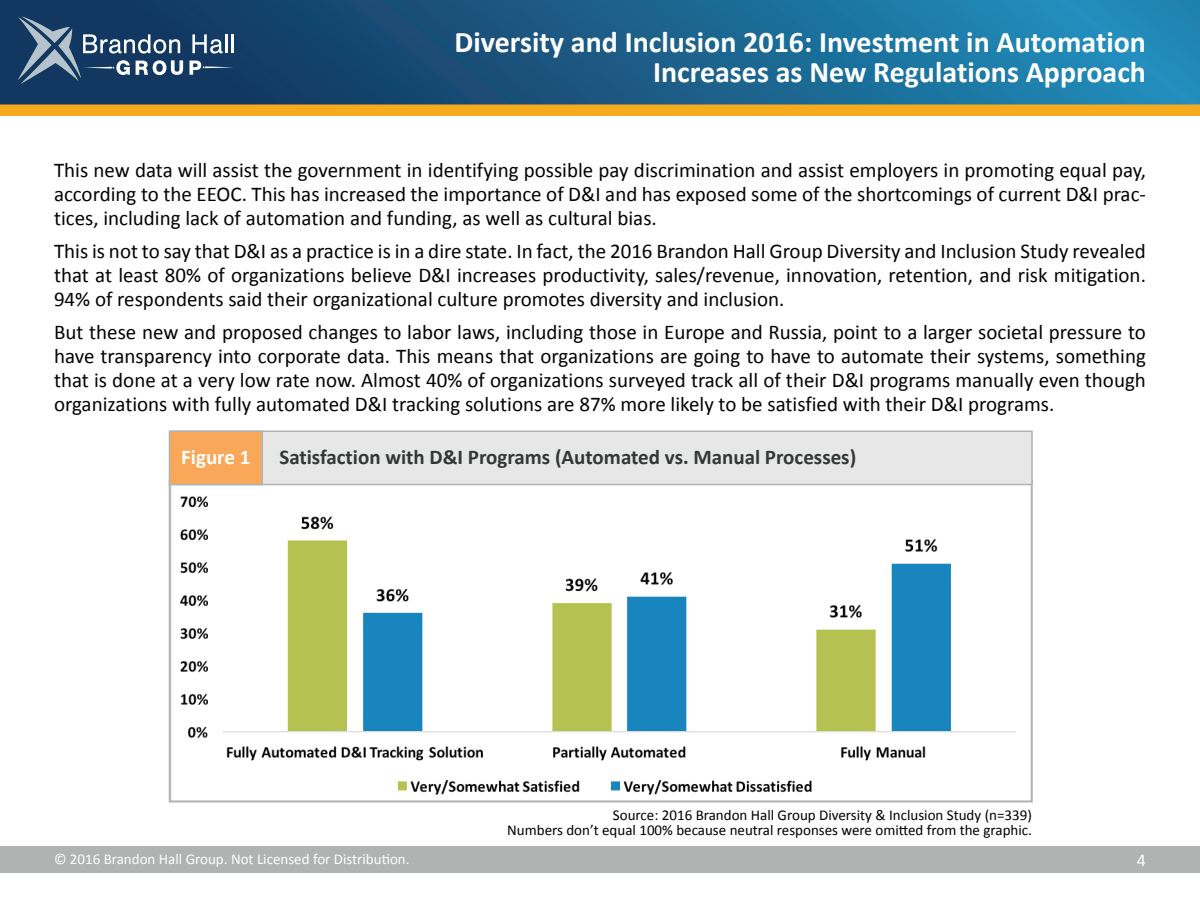
<style>
.page{position:relative;width:1200px;height:900px;background:#fff}
.page>*{position:absolute;margin:0;border:0;box-sizing:border-box;transform-origin:0 0}
.t1{font:700 30px/30px "Calibri";color:#fff;text-align:right}
.t2{font:21px/24px "Calibri";color:#040503;text-align:justify}
.t3{font:700 21px "Calibri";color:#343737}
.t4{font:700 21px "Calibri";color:#fff}
.t5{font:18px "Calibri";color:#fff}
.t6{font:15px/15px "Calibri";color:#000;text-align:right}
.t7{font:15px "Calibri";color:#fff}
</style>
<div class="page">
<div style="left:0;top:0;width:1200px;height:115px;background:linear-gradient(to right,#112c54,#228ebb)"></div>
<svg style="left:192px;top:34px;width:31px;height:20px"></svg>
<hr style="left:225px;top:34px;width:3px;height:19px;background:#fff">
<hr style="left:231px;top:34px;width:3px;height:19px;background:#fff">
<svg style="left:189px;top:61px;width:45px;height:14px"></svg>
<svg style="left:18px;top:16px;width:165px;height:68px;background:#3f5e7f"></svg>
<div style="left:0;top:104px;width:1200px;height:11px;background:#f6ab1e"></div>
<div style="left:0;top:846px;width:1200px;height:26px;background:#b1b2b2"></div>
<img style="left:172px;top:485px;width:858px;height:310px">
<div style="left:171px;top:430px;width:862px;height:55px;background:#e6e7e6;border:2px solid #b1b2b2"></div>
<div style="left:170px;top:431px;width:92px;height:54px;background:#f9a758"></div>
<div style="left:169px;top:431px;width:94px;height:54px;border:2px solid #b1b2b2"></div>
<h1 class="t1" style="left:455px;top:25px;width:693px">Diversity and Inclusion 2016: Investment in Automation<br>Increases as New Regulations Approach</h1>
<p class="t2" style="left:54px;top:158px;width:1094px">This new data will assist the government in identifying possible pay discrimination and assist employers in promoting equal pay, according to the EEOC. This has increased the importance of D&amp;I and has exposed some of the shortcomings of current D&amp;I prac&shy;tices, including lack of automation and funding, as well as cultural bias.</p>
<p class="t2" style="left:54px;top:239px;width:1093px">This is not to say that D&amp;I as a practice is in a dire state. In fact, the 2016 Brandon Hall Group Diversity and Inclusion Study revealed that at least 80% of organizations believe D&amp;I increases productivity, sales/revenue, innovation, retention, and risk mitigation.<br>94% of respondents said their organizational culture promotes diversity and inclusion.</p>
<p class="t2" style="left:54px;top:320px;width:1093px">But these new and proposed changes to labor laws, including those in Europe and Russia, point to a larger societal pressure to have transparency into corporate data. This means that organizations are going to have to automate their systems, something that is done at a very low rate now. Almost 40% of organizations surveyed track all of their D&amp;I programs manually even though organizations with fully automated D&amp;I tracking solutions are 87% more likely to be satisfied with their D&amp;I programs.</p>
<p class="t4" style="left:181px;top:444px;width:71px">Figure 1</p>
<p class="t3" style="left:279px;top:444px;width:578px">Satisfaction with D&amp;I Programs (Automated vs. Manual Processes)</p>
<p class="t6" style="left:507px;top:807px;width:526px">Source: 2016 Brandon Hall Group Diversity &amp; Inclusion Study (n=339)<br>Numbers don’t equal 100% because neutral responses were omitted from the graphic.</p>
<p class="t7" style="left:54px;top:849px;width:357px">© 2016 Brandon Hall Group. Not Licensed for Distribution.</p>
<p class="t5" style="left:1137px;top:848px;width:11px">4</p>
</div>
